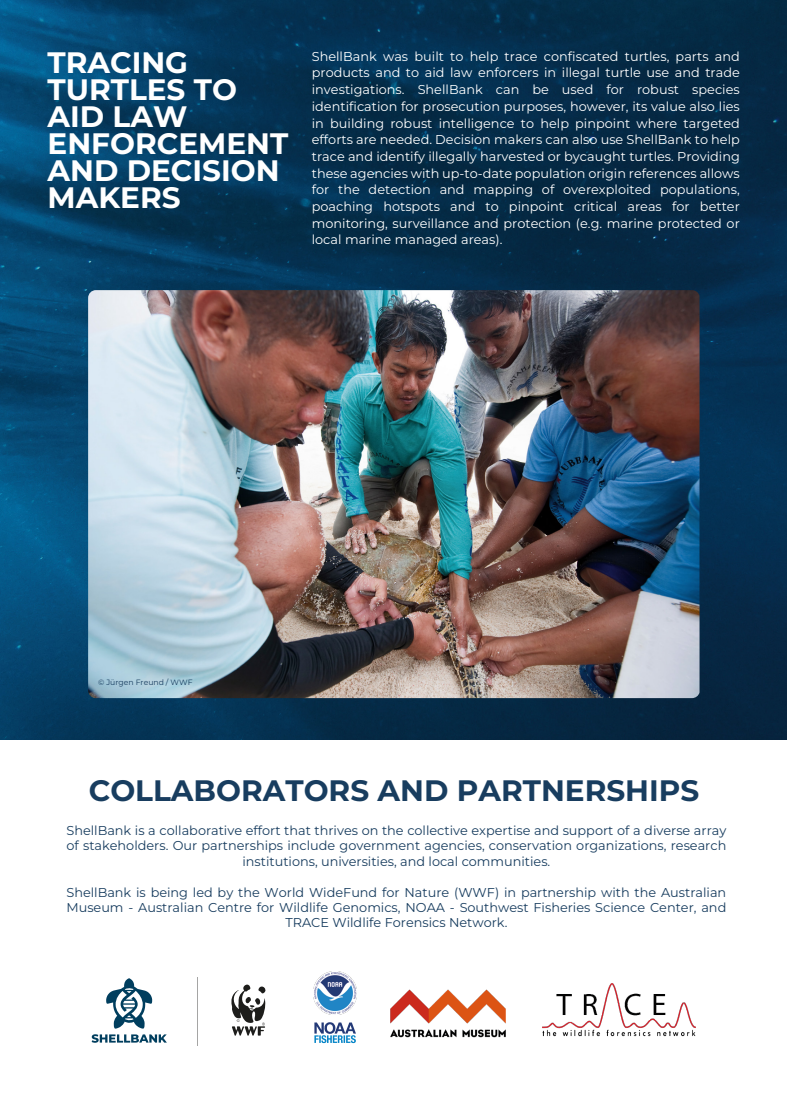
<style>
.page{position:relative;width:787px;height:1096px;background:#fff}
.page>*{position:absolute;margin:0;border:0;box-sizing:border-box;transform-origin:0 0}
.t1{font:700 29.5px/27px "Montserrat";color:#fff}
.t2{font:700 29.5px "Montserrat";color:#183d5f}
.t3{font:12.88px/16.6px "Montserrat";color:#fff;text-align:justify}
.t4{font:12.88px/15.4px "Montserrat";color:#183d5f;text-align:center}
.t5{font:7.75px "Montserrat";color:#183d5f}
</style>
<div class="page">
<img style="left:0;top:0;width:787px;height:740px">
<img style="left:88px;top:290px;width:611px;height:408px">
<svg style="left:231px;top:984px;width:35px;height:51px"></svg>
<svg style="left:92px;top:1034px;width:75px;height:8px"></svg>
<svg style="left:106px;top:978px;width:46px;height:50px"></svg>
<img style="left:390px;top:989px;width:116px;height:49px">
<img style="left:313px;top:971px;width:44px;height:43px">
<svg style="left:314px;top:1022px;width:42px;height:21px"></svg>
<img style="left:543px;top:983px;width:152px;height:53px">
<hr style="left:197px;top:977px;width:1px;height:68px;background:#1d1d1b">
<h1 class="t1" style="left:48px;top:48px;width:242px">TRACING<br>TURTLES TO<br>AID LAW<br>ENFORCEMENT<br>AND DECISION<br>MAKERS</h1>
<p class="t3" style="left:312px;top:48px;width:430px">ShellBank was built to help trace confiscated turtles, parts and products and to aid law enforcers in illegal turtle use and trade investigations. ShellBank can be used for robust species identification for prosecution purposes, however, its value also lies in building robust intelligence to help pinpoint where targeted efforts are needed. Decision makers can also use ShellBank to help trace and identify illegally harvested or bycaught turtles. Providing these agencies with up-to-date population origin references allows for the detection and mapping of overexploited populations, poaching hotspots and to pinpoint critical areas for better monitoring, surveillance and protection (e.g. marine protected or local marine managed areas).</p>
<p class="t5" style="left:98px;top:677px;width:96px">© Jürgen Freund / WWF</p>
<h1 class="t2" style="left:89px;top:770px;width:612px">COLLABORATORS AND PARTNERSHIPS</h1>
<p class="t4" style="left:66px;top:822px;width:661px">ShellBank is a collaborative effort that thrives on the collective expertise and support of a diverse array of stakeholders. Our partnerships include government agencies, conservation organizations, research institutions, universities, and local communities.</p>
<p class="t4" style="left:66px;top:883px;width:661px">ShellBank is being led by the World WideFund for Nature (WWF) in partnership with the Australian<br>Museum - Australian Centre for Wildlife Genomics, NOAA - Southwest Fisheries Science Center, and<br>TRACE Wildlife Forensics Network.</p>
</div>
